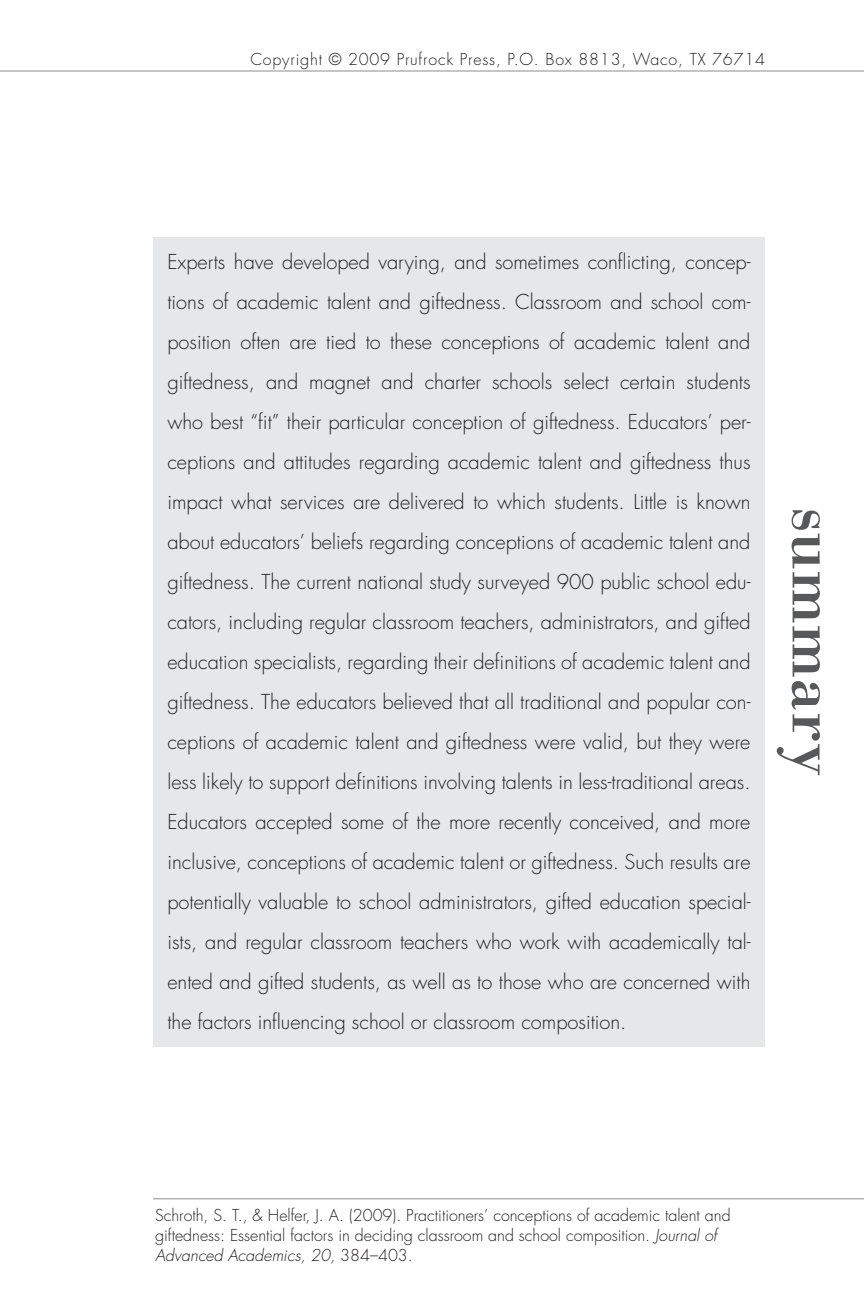
<style>
.page{position:relative;width:864px;height:1296px;background:#fff}
.page>*{position:absolute;margin:0;border:0;box-sizing:border-box;transform-origin:0 0}
.t1{font:68px "Bodoni LT Std";letter-spacing:.005em;color:#57585a}
.t2{font:300 20px/40px "Futura LT";color:#231f20;text-align:justify}
.t3{font:300 16px/20px "Futura LT";color:#231f20}
.t4{font:300 16px "Futura LT";letter-spacing:.05em;color:#231f20}
.s1{font-style:italic}
</style>
<div class="page">
<hr style="left:0;top:70px;width:864px;height:2px;background:#8a8c8f">
<hr style="left:153px;top:1198px;width:711px;height:1px;background:#8a8c8f">
<div style="left:153px;top:237px;width:612px;height:810px;background:#e6e7e9"></div>
<p class="t4" style="left:250px;top:50px;width:516px">Copyright © 2009 Prufrock Press, P.O. Box 8813, Waco, TX 76714</p>
<p class="t2" style="left:167px;top:243px;width:585px">Experts have developed varying, and sometimes conflicting, concep&shy;tions of academic talent and giftedness. Classroom and school com&shy;position often are tied to these conceptions of academic talent and giftedness, and magnet and charter schools select certain students who best “fit” their particular conception of giftedness. Educators’ per&shy;ceptions and attitudes regarding academic talent and giftedness thus impact what services are delivered to which students. Little is known about educators’ beliefs regarding conceptions of academic talent and giftedness. The current national study surveyed 900 public school edu&shy;cators, including regular classroom teachers, administrators, and gifted education specialists, regarding their definitions of academic talent and giftedness. The educators believed that all traditional and popular con&shy;ceptions of academic talent and giftedness were valid, but they were less likely to support definitions involving talents in less-traditional areas.<br>Educators accepted some of the more recently conceived, and more inclusive, conceptions of academic talent or giftedness. Such results are potentially valuable to school administrators, gifted education special&shy;ists, and regular classroom teachers who work with academically tal&shy;ented and gifted students, as well as to those who are concerned with the factors influencing school or classroom composition.</p>
<h1 class="t1" style="left:857px;top:507px;width:272px;rotate:90deg">summary</h1>
<p class="t3" style="left:155px;top:1205px;width:577px">Schroth, S. T., &amp; Helfer, J. A. (2009). Practitioners’ conceptions of academic talent and giftedness: Essential factors in deciding classroom and school composition. <span class="s1">Journal of<br>Advanced Academics, 20,</span> 384–403.</p>
</div>
